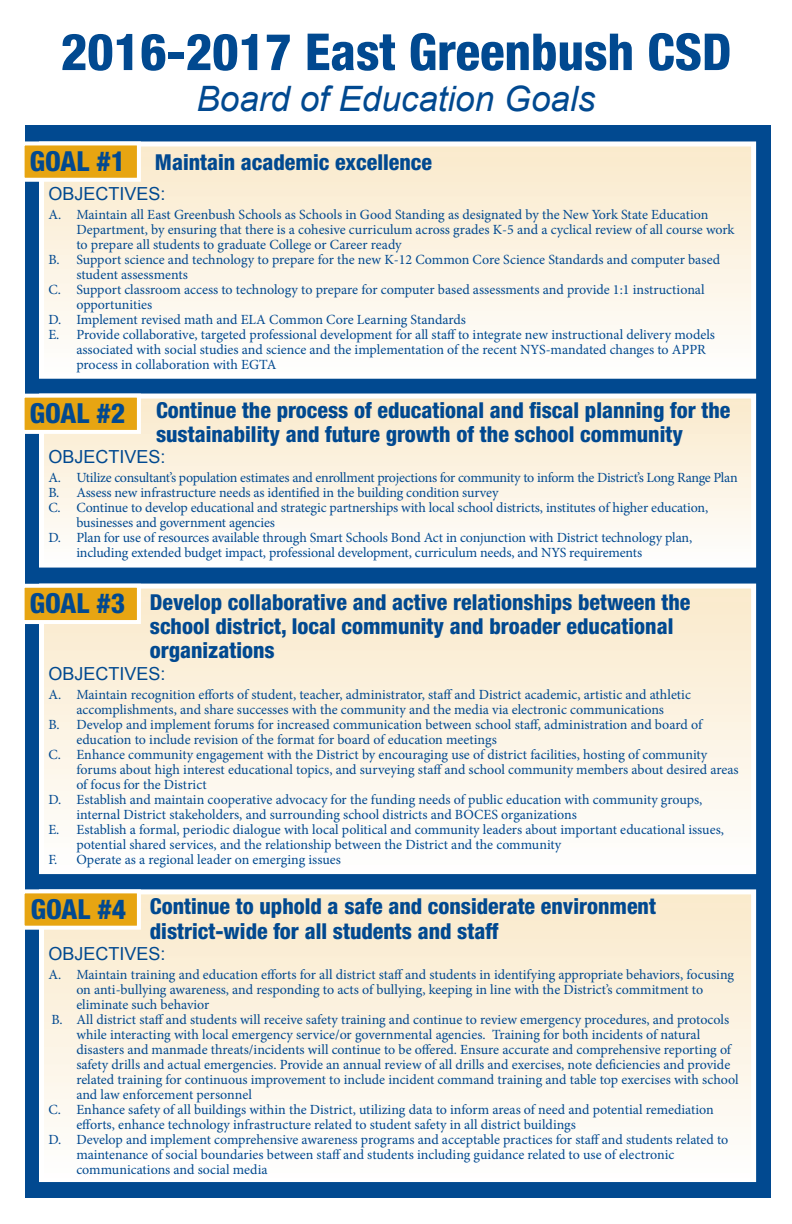
<style>
.page{position:relative;width:792px;height:1224px;background:#fff}
.page>*{position:absolute;margin:0;border:0;box-sizing:border-box;transform-origin:0 0}
.t1{font:800 condensed 51px "Helvetica Neue";color:#014990}
.t2{font:italic 35px "Arial";color:#014990}
.t3{font:800 condensed 27.6px "Helvetica Neue";color:#014990}
.t4{font:800 condensed 22px/24px "Helvetica Neue";color:#014990}
.t5{font:18px "Arial";color:#014990}
.t6{font:14px "Minion Pro";letter-spacing:-.005em;color:#014990}
</style>
<div class="page">
<div style="left:26px;top:125px;width:745px;height:1073px;background:#014990"></div>
<div style="left:42px;top:144px;width:712px;height:232px;background:linear-gradient(to bottom,#fae9cb,#fefefd)"></div>
<div style="left:39px;top:141px;width:717px;height:238px;border:5px solid #fff"></div>
<svg style="left:24px;top:139px;width:119px;height:45px;background:#e0b655"></svg>
<div style="left:42px;top:396px;width:712px;height:169px;background:linear-gradient(to bottom,#fae9cb,#fefefd)"></div>
<div style="left:39px;top:394px;width:717px;height:174px;border:5px solid #fff"></div>
<svg style="left:24px;top:392px;width:119px;height:44px;background:#e4b954"></svg>
<div style="left:42px;top:586px;width:712px;height:286px;background:linear-gradient(to bottom,#fae9cb,#fefefe)"></div>
<div style="left:39px;top:584px;width:717px;height:290px;border:5px solid #fff"></div>
<svg style="left:24px;top:582px;width:119px;height:44px;background:#e4b854"></svg>
<div style="left:42px;top:892px;width:712px;height:288px;background:linear-gradient(to bottom,#fae9cb,#fefefe)"></div>
<div style="left:39px;top:889px;width:717px;height:293px;border:5px solid #fff"></div>
<svg style="left:24px;top:887px;width:119px;height:45px;background:#e0b755"></svg>
<p class="t1" style="left:61px;top:20px;width:672px">2016-2017 East Greenbush CSD</p>
<p class="t2" style="left:197px;top:79px;width:400px">Board of Education Goals</p>
<p class="t3" style="left:30px;top:144px;width:97px">GOAL #1</p>
<p class="t4" style="left:155px;top:150px;width:279px">Maintain academic excellence</p>
<p class="t5" style="left:48px;top:184px;width:119px">OBJECTIVES:</p>
<p class="t6" style="left:48px;top:205px;width:662px">A. Maintain all East Greenbush Schools as Schools in Good Standing as designated by the New York State Education</p>
<p class="t6" style="left:76px;top:220px;width:660px">Department, by ensuring that there is a cohesive curriculum across grades K-5 and a cyclical review of all course work</p>
<p class="t6" style="left:76px;top:235px;width:327px">to prepare all students to graduate College or Career ready</p>
<p class="t6" style="left:48px;top:250px;width:673px">B. Support science and technology to prepare for the new K-12 Common Core Science Standards and computer based</p>
<p class="t6" style="left:76px;top:265px;width:113px">student assessments</p>
<p class="t6" style="left:48px;top:280px;width:658px">C. Support classroom access to technology to prepare for computer based assessments and provide 1:1 instructional</p>
<p class="t6" style="left:76px;top:295px;width:77px">opportunities</p>
<p class="t6" style="left:48px;top:310px;width:419px">D. Implement revised math and ELA Common Core Learning Standards</p>
<p class="t6" style="left:48px;top:325px;width:668px">E. Provide collaborative, targeted professional development for all staff to integrate new instructional delivery models</p>
<p class="t6" style="left:76px;top:340px;width:631px">associated with social studies and science and the implementation of the recent NYS-mandated changes to APPR</p>
<p class="t6" style="left:76px;top:355px;width:202px">process in collaboration with EGTA</p>
<p class="t3" style="left:30px;top:396px;width:97px">GOAL #2</p>
<p class="t4" style="left:156px;top:398px;width:576px">Continue the process of educational and fiscal planning for the sustainability and future growth of the school community</p>
<p class="t5" style="left:48px;top:446px;width:119px">OBJECTIVES:</p>
<p class="t6" style="left:48px;top:468px;width:691px">A. Utilize consultant’s population estimates and enrollment projections for community to inform the District’s Long Range Plan</p>
<p class="t6" style="left:48px;top:483px;width:452px">B. Assess new infrastructure needs as identified in the building condition survey</p>
<p class="t6" style="left:48px;top:498px;width:661px">C. Continue to develop educational and strategic partnerships with local school districts, institutes of higher education,</p>
<p class="t6" style="left:76px;top:513px;width:200px">businesses and government agencies</p>
<p class="t6" style="left:48px;top:528px;width:645px">D. Plan for use of resources available through Smart Schools Bond Act in conjunction with District technology plan,</p>
<p class="t6" style="left:76px;top:543px;width:567px">including extended budget impact, professional development, curriculum needs, and NYS requirements</p>
<p class="t3" style="left:30px;top:586px;width:97px">GOAL #3</p>
<p class="t4" style="left:150px;top:590px;width:542px">Develop collaborative and active relationships between the school district, local community and broader educational organizations</p>
<p class="t5" style="left:48px;top:664px;width:119px">OBJECTIVES:</p>
<p class="t6" style="left:48px;top:685px;width:644px">A. Maintain recognition efforts of student, teacher, administrator, staff and District academic, artistic and athletic</p>
<p class="t6" style="left:76px;top:700px;width:589px">accomplishments, and share successes with the community and the media via electronic communications</p>
<p class="t6" style="left:48px;top:715px;width:655px">B. Develop and implement forums for increased communication between school staff, administration and board of</p>
<p class="t6" style="left:76px;top:730px;width:422px">education to include revision of the format for board of education meetings</p>
<p class="t6" style="left:48px;top:745px;width:661px">C. Enhance community engagement with the District by encouraging use of district facilities, hosting of community</p>
<p class="t6" style="left:76px;top:760px;width:664px">forums about high interest educational topics, and surveying staff and school community members about desired areas</p>
<p class="t6" style="left:76px;top:775px;width:132px">of focus for the District</p>
<p class="t6" style="left:48px;top:790px;width:656px">D. Establish and maintain cooperative advocacy for the funding needs of public education with community groups,</p>
<p class="t6" style="left:76px;top:805px;width:502px">internal District stakeholders, and surrounding school districts and BOCES organizations</p>
<p class="t6" style="left:48px;top:820px;width:677px">E. Establish a formal, periodic dialogue with local political and community leaders about important educational issues,</p>
<p class="t6" style="left:76px;top:835px;width:487px">potential shared services, and the relationship between the District and the community</p>
<p class="t6" style="left:48px;top:850px;width:294px">F. Operate as a regional leader on emerging issues</p>
<p class="t3" style="left:31px;top:892px;width:97px">GOAL #4</p>
<p class="t4" style="left:150px;top:893px;width:508px">Continue to uphold a safe and considerate environment</p>
<p class="t4" style="left:150px;top:918px;width:350px">district-wide for all students and staff</p>
<p class="t5" style="left:48px;top:944px;width:119px">OBJECTIVES:</p>
<p class="t6" style="left:48px;top:965px;width:687px">A. Maintain training and education efforts for all district staff and students in identifying appropriate behaviors, focusing</p>
<p class="t6" style="left:76px;top:980px;width:628px">on anti-bullying awareness, and responding to acts of bullying, keeping in line with the District’s commitment to</p>
<p class="t6" style="left:76px;top:995px;width:135px">eliminate such behavior</p>
<p class="t6" style="left:52px;top:1010px;width:679px">B. All district staff and students will receive safety training and continue to review emergency procedures, and protocols</p>
<p class="t6" style="left:76px;top:1025px;width:626px">while interacting with local emergency service/or governmental agencies. Training for both incidents of natural</p>
<p class="t6" style="left:76px;top:1040px;width:656px">disasters and manmade threats/incidents will continue to be offered. Ensure accurate and comprehensive reporting of</p>
<p class="t6" style="left:76px;top:1055px;width:655px">safety drills and actual emergencies. Provide an annual review of all drills and exercises, note deficiencies and provide</p>
<p class="t6" style="left:76px;top:1070px;width:664px">related training for continuous improvement to include incident command training and table top exercises with school</p>
<p class="t6" style="left:76px;top:1085px;width:177px">and law enforcement personnel</p>
<p class="t6" style="left:48px;top:1100px;width:667px">C. Enhance safety of all buildings within the District, utilizing data to inform areas of need and potential remediation</p>
<p class="t6" style="left:76px;top:1115px;width:501px">efforts, enhance technology infrastructure related to student safety in all district buildings</p>
<p class="t6" style="left:48px;top:1130px;width:682px">D. Develop and implement comprehensive awareness programs and acceptable practices for staff and students related to</p>
<p class="t6" style="left:76px;top:1145px;width:599px">maintenance of social boundaries between staff and students including guidance related to use of electronic</p>
<p class="t6" style="left:76px;top:1160px;width:193px">communications and social media</p>
</div>
